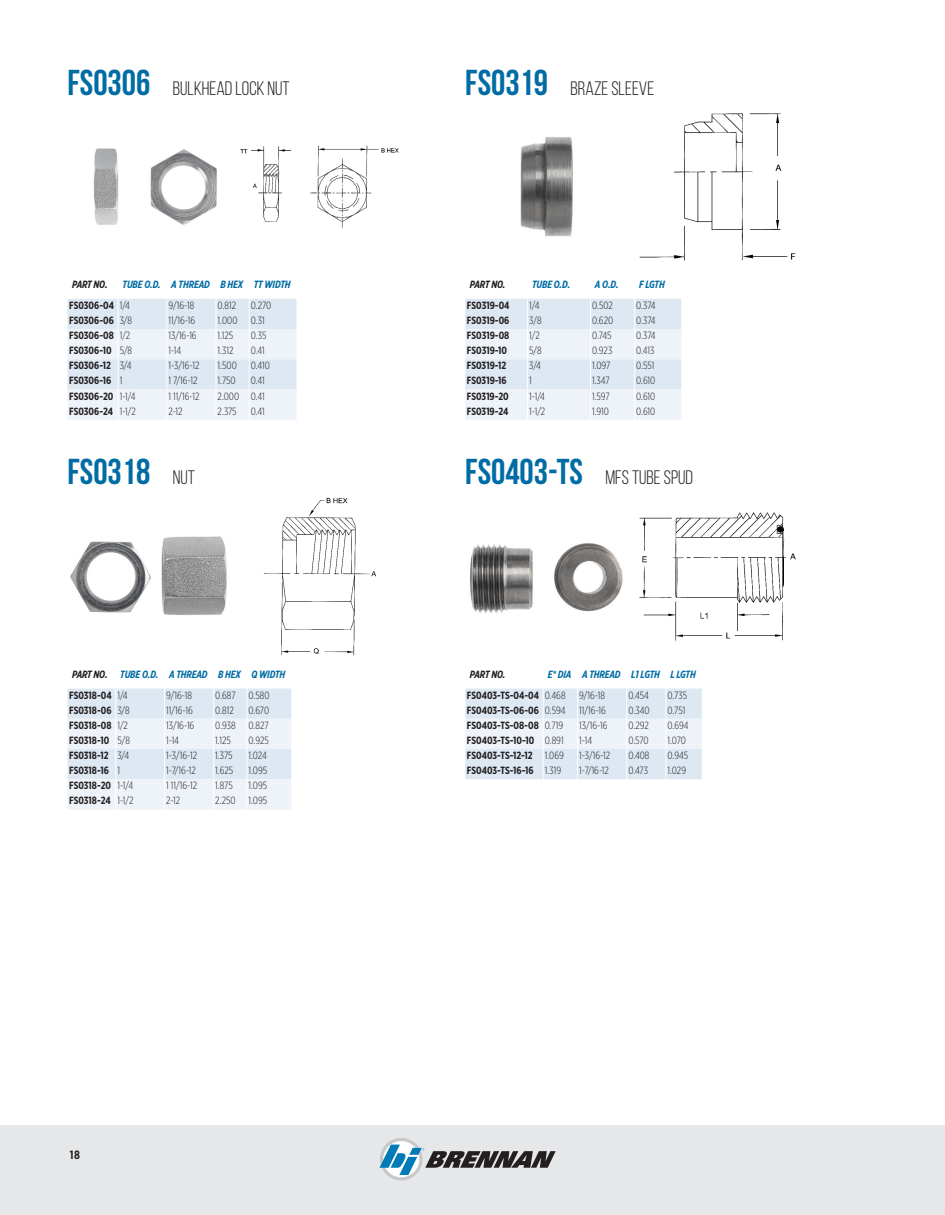
<style>
.page{position:relative;width:945px;height:1215px;background:#fff}
.page>*{position:absolute;margin:0;border:0;box-sizing:border-box;transform-origin:0 0}
.t1{font:700 36px "Bebas Neue";color:#006ca4}
.t2{font:19.5px "Bebas Neue";color:#231f20}
.t3{font:700 12px "Gotham X Narrow";color:#231f20}
.t4{font:300 10.5px "Gotham X Narrow";color:#231f20}
.t5{font:700 10.5px "Gotham X Narrow";color:#231f20}
.t6{font:italic 700 10.5px/20.9px "Gotham X Narrow";letter-spacing:-.01em;color:#006ca4}
.t7{font:italic 700 10.5px "Gotham X Narrow";letter-spacing:-.02em;color:#231f20}
.s1{font-weight:700;font-size:36px;color:#006ca4}
.s2{font-style:normal;color:#231f20}
.s3{font-weight:300;font-style:normal;color:#231f20}
.s4{font-weight:300}
.s5{font-weight:400;font-size:19.5px;color:#231f20}
.s6{color:#231f20}
</style>
<div class="page">
<div style="left:0;top:1125px;width:932px;height:90px;background:#e6e7e9"></div>
<div style="left:932px;top:1125px;width:13px;height:90px;background:#e6e7e9"></div>
<div style="left:380px;top:1138px;width:43px;height:42px;background:#c7c8ca;border-radius:50%"></div>
<svg style="left:383px;top:1141px;width:36px;height:36px"></svg>
<svg style="left:379px;top:1145px;width:177px;height:30px"></svg>
<img style="left:93px;top:148px;width:124px;height:77px">
<img style="left:240px;top:145px;width:159px;height:83px">
<svg style="left:68px;top:299px;width:229px;height:121px;background:#e5edf6"></svg>
<img style="left:70px;top:536px;width:157px;height:79px">
<img style="left:263px;top:497px;width:113px;height:159px">
<svg style="left:68px;top:688px;width:223px;height:121px;background:#e5edf6"></svg>
<img style="left:520px;top:137px;width:53px;height:100px">
<img style="left:639px;top:113px;width:157px;height:148px">
<svg style="left:465px;top:299px;width:216px;height:121px;background:#e5edf6"></svg>
<img style="left:470px;top:543px;width:153px;height:70px">
<img style="left:639px;top:512px;width:157px;height:129px">
<svg style="left:465px;top:688px;width:237px;height:91px;background:#e3ecf5"></svg>
<h2 class="t2" style="left:68px;top:77px;width:224px"><span class="s1">FS0306</span> BULKHEAD LOCK NUT</h2>
<h2 class="t2" style="left:465px;top:77px;width:190px"><span class="s1">FS0319</span> BRAZE SLEEVE</h2>
<p class="t6" style="left:69px;top:274px;width:223px;text-indent:53px">TUBE O.D. A THREAD B HEX TT WIDTH<br><span class="s2">FS0306-04</span> <span class="s3">1/4</span></p>
<p class="t7" style="left:72px;top:278px;width:37px">PART NO.</p>
<p class="t4" style="left:168px;top:299px;width:27px">9/16-18</p>
<p class="t4" style="left:218px;top:299px;width:20px">0.812</p>
<p class="t4" style="left:251px;top:299px;width:22px">0.270</p>
<p class="t5" style="left:69px;top:314px;width:64px">FS0306-06 <span class="s4">3/8</span></p>
<p class="t4" style="left:168px;top:314px;width:28px">11/16-16</p>
<p class="t4" style="left:218px;top:314px;width:21px">1.000</p>
<p class="t4" style="left:251px;top:314px;width:15px">0.31</p>
<p class="t5" style="left:69px;top:329px;width:63px">FS0306-08 <span class="s4">1/2</span></p>
<p class="t4" style="left:168px;top:329px;width:30px">13/16-16</p>
<p class="t4" style="left:218px;top:329px;width:17px">1.125</p>
<p class="t4" style="left:251px;top:329px;width:17px">0.35</p>
<p class="t5" style="left:69px;top:344px;width:65px">FS0306-10 <span class="s4">5/8</span></p>
<p class="t4" style="left:168px;top:344px;width:14px">1-14</p>
<p class="t4" style="left:218px;top:344px;width:17px">1.312</p>
<p class="t4" style="left:251px;top:344px;width:16px">0.41</p>
<p class="t5" style="left:69px;top:359px;width:64px">FS0306-12 <span class="s4">3/4</span></p>
<p class="t4" style="left:168px;top:359px;width:33px">1-3/16-12</p>
<p class="t4" style="left:218px;top:359px;width:21px">1.500</p>
<p class="t4" style="left:251px;top:359px;width:21px">0.410</p>
<p class="t5" style="left:69px;top:374px;width:55px">FS0306-16 <span class="s4">1</span></p>
<p class="t4" style="left:168px;top:375px;width:31px">1 7/16-12</p>
<p class="t4" style="left:218px;top:375px;width:20px">1.750</p>
<p class="t4" style="left:251px;top:375px;width:16px">0.41</p>
<p class="t5" style="left:69px;top:389px;width:68px">FS0306-20 <span class="s4">1-1/4</span></p>
<p class="t4" style="left:168px;top:390px;width:33px">1 11/16-12</p>
<p class="t4" style="left:218px;top:390px;width:49px">2.000 0.41</p>
<p class="t5" style="left:69px;top:405px;width:68px">FS0306-24 <span class="s4">1-1/2</span></p>
<p class="t4" style="left:168px;top:405px;width:16px">2-12</p>
<p class="t4" style="left:218px;top:405px;width:21px">2.375</p>
<p class="t4" style="left:251px;top:405px;width:16px">0.41</p>
<p class="t7" style="left:470px;top:278px;width:37px">PART NO.</p>
<p class="t6" style="left:532px;top:274px;width:40px">TUBE O.D.</p>
<p class="t6" style="left:595px;top:274px;width:25px">A O.D.</p>
<p class="t6" style="left:639px;top:274px;width:27px">F LGTH</p>
<p class="t5" style="left:467px;top:299px;width:44px">FS0319-04</p>
<p class="t4" style="left:529px;top:299px;width:12px">1/4</p>
<p class="t4" style="left:592px;top:299px;width:22px">0.502</p>
<p class="t4" style="left:636px;top:299px;width:21px">0.374</p>
<p class="t5" style="left:467px;top:314px;width:44px">FS0319-06</p>
<p class="t4" style="left:529px;top:314px;width:14px">3/8</p>
<p class="t4" style="left:592px;top:314px;width:23px">0.620</p>
<p class="t4" style="left:636px;top:314px;width:21px">0.374</p>
<p class="t5" style="left:467px;top:329px;width:44px">FS0319-08</p>
<p class="t4" style="left:529px;top:329px;width:12px">1/2</p>
<p class="t4" style="left:592px;top:329px;width:21px">0.745</p>
<p class="t4" style="left:636px;top:329px;width:21px">0.374</p>
<p class="t5" style="left:467px;top:344px;width:42px">FS0319-10</p>
<p class="t4" style="left:529px;top:344px;width:14px">5/8</p>
<p class="t4" style="left:592px;top:344px;width:22px">0.923</p>
<p class="t4" style="left:636px;top:344px;width:20px">0.413</p>
<p class="t5" style="left:467px;top:359px;width:41px">FS0319-12</p>
<p class="t4" style="left:529px;top:359px;width:13px">3/4</p>
<p class="t4" style="left:592px;top:359px;width:20px">1.097</p>
<p class="t4" style="left:636px;top:359px;width:20px">0.551</p>
<p class="t5" style="left:467px;top:374px;width:41px">FS0319-16</p>
<p class="t4" style="left:529px;top:375px;width:4px">1</p>
<p class="t4" style="left:592px;top:375px;width:19px">1.347</p>
<p class="t4" style="left:636px;top:375px;width:21px">0.610</p>
<p class="t5" style="left:467px;top:389px;width:44px">FS0319-20</p>
<p class="t4" style="left:529px;top:390px;width:17px">1-1/4</p>
<p class="t4" style="left:592px;top:390px;width:19px">1.597</p>
<p class="t4" style="left:636px;top:390px;width:21px">0.610</p>
<p class="t5" style="left:467px;top:405px;width:43px">FS0319-24</p>
<p class="t4" style="left:529px;top:405px;width:18px">1-1/2</p>
<p class="t4" style="left:592px;top:405px;width:19px">1.910</p>
<p class="t4" style="left:636px;top:405px;width:21px">0.610</p>
<h1 class="t1" style="left:68px;top:452px;width:129px">FS0318 <span class="s5">NUT</span></h1>
<h2 class="t2" style="left:465px;top:467px;width:229px"><span class="s1">FS0403-TS</span> MFS TUBE SPUD</h2>
<p class="t6" style="left:69px;top:664px;width:218px"><span class="s6">PART NO.</span> TUBE O.D. A THREAD B HEX Q WIDTH<br><span class="s2">FS0318-04</span> <span class="s3">1/4</span></p>
<p class="t4" style="left:166px;top:689px;width:27px">9/16-18</p>
<p class="t4" style="left:215px;top:689px;width:56px">0.687 0.580</p>
<p class="t7" style="left:470px;top:668px;width:37px">PART NO.</p>
<p class="t6" style="left:467px;top:664px;width:230px;text-indent:81px">E* DIA A THREAD L1 LGTH L LGTH<br><span class="s2">FS0403-TS-04-04</span> <span class="s3">0.468</span></p>
<p class="t4" style="left:579px;top:689px;width:27px">9/16-18</p>
<p class="t4" style="left:628px;top:689px;width:22px">0.454</p>
<p class="t4" style="left:668px;top:689px;width:21px">0.735</p>
<p class="t5" style="left:69px;top:704px;width:62px">FS0318-06 <span class="s4">3/8</span></p>
<p class="t4" style="left:166px;top:704px;width:28px">11/16-16</p>
<p class="t4" style="left:215px;top:704px;width:20px">0.812</p>
<p class="t4" style="left:249px;top:704px;width:22px">0.670</p>
<p class="t5" style="left:69px;top:719px;width:60px">FS0318-08 <span class="s4">1/2</span></p>
<p class="t4" style="left:166px;top:719px;width:30px">13/16-16</p>
<p class="t4" style="left:215px;top:719px;width:55px">0.938 0.827</p>
<p class="t5" style="left:69px;top:734px;width:62px">FS0318-10 <span class="s4">5/8</span></p>
<p class="t4" style="left:166px;top:734px;width:14px">1-14</p>
<p class="t4" style="left:215px;top:734px;width:17px">1.125</p>
<p class="t4" style="left:249px;top:734px;width:22px">0.925</p>
<p class="t5" style="left:69px;top:749px;width:62px">FS0318-12 <span class="s4">3/4</span></p>
<p class="t4" style="left:166px;top:749px;width:33px">1-3/16-12</p>
<p class="t4" style="left:215px;top:749px;width:19px">1.375</p>
<p class="t4" style="left:249px;top:749px;width:20px">1.024</p>
<p class="t5" style="left:69px;top:764px;width:52px">FS0318-16 <span class="s4">1</span></p>
<p class="t4" style="left:166px;top:764px;width:31px">1-7/16-12</p>
<p class="t4" style="left:215px;top:764px;width:20px">1.625</p>
<p class="t4" style="left:249px;top:764px;width:20px">1.095</p>
<p class="t5" style="left:69px;top:779px;width:66px">FS0318-20 <span class="s4">1-1/4</span></p>
<p class="t4" style="left:166px;top:779px;width:33px">1 11/16-12</p>
<p class="t4" style="left:215px;top:779px;width:19px">1.875</p>
<p class="t4" style="left:249px;top:779px;width:20px">1.095</p>
<p class="t5" style="left:69px;top:794px;width:66px">FS0318-24 <span class="s4">1-1/2</span></p>
<p class="t4" style="left:166px;top:795px;width:16px">2-12</p>
<p class="t4" style="left:215px;top:795px;width:53px">2.250 1.095</p>
<p class="t5" style="left:467px;top:704px;width:100px">FS0403-TS-06-06 <span class="s4">0.594</span></p>
<p class="t4" style="left:579px;top:704px;width:28px">11/16-16</p>
<p class="t4" style="left:628px;top:704px;width:23px">0.340</p>
<p class="t4" style="left:668px;top:704px;width:19px">0.751</p>
<p class="t5" style="left:467px;top:719px;width:98px">FS0403-TS-08-08 <span class="s4">0.719</span></p>
<p class="t4" style="left:579px;top:719px;width:30px">13/16-16</p>
<p class="t4" style="left:628px;top:719px;width:22px">0.292</p>
<p class="t4" style="left:668px;top:719px;width:23px">0.694</p>
<p class="t5" style="left:467px;top:734px;width:98px">FS0403-TS-10-10 <span class="s4">0.891</span></p>
<p class="t4" style="left:579px;top:734px;width:14px">1-14</p>
<p class="t4" style="left:628px;top:734px;width:22px">0.570</p>
<p class="t4" style="left:668px;top:734px;width:20px">1.070</p>
<p class="t5" style="left:467px;top:749px;width:98px">FS0403-TS-12-12 <span class="s4">1.069</span></p>
<p class="t4" style="left:579px;top:749px;width:33px">1-3/16-12</p>
<p class="t4" style="left:628px;top:749px;width:23px">0.408</p>
<p class="t4" style="left:668px;top:749px;width:22px">0.945</p>
<p class="t5" style="left:467px;top:764px;width:96px">FS0403-TS-16-16 <span class="s4">1.319</span></p>
<p class="t4" style="left:579px;top:764px;width:31px">1-7/16-12</p>
<p class="t4" style="left:628px;top:764px;width:21px">0.473</p>
<p class="t4" style="left:668px;top:764px;width:20px">1.029</p>
<p class="t3" style="left:70px;top:1148px;width:12px">18</p>
</div>
